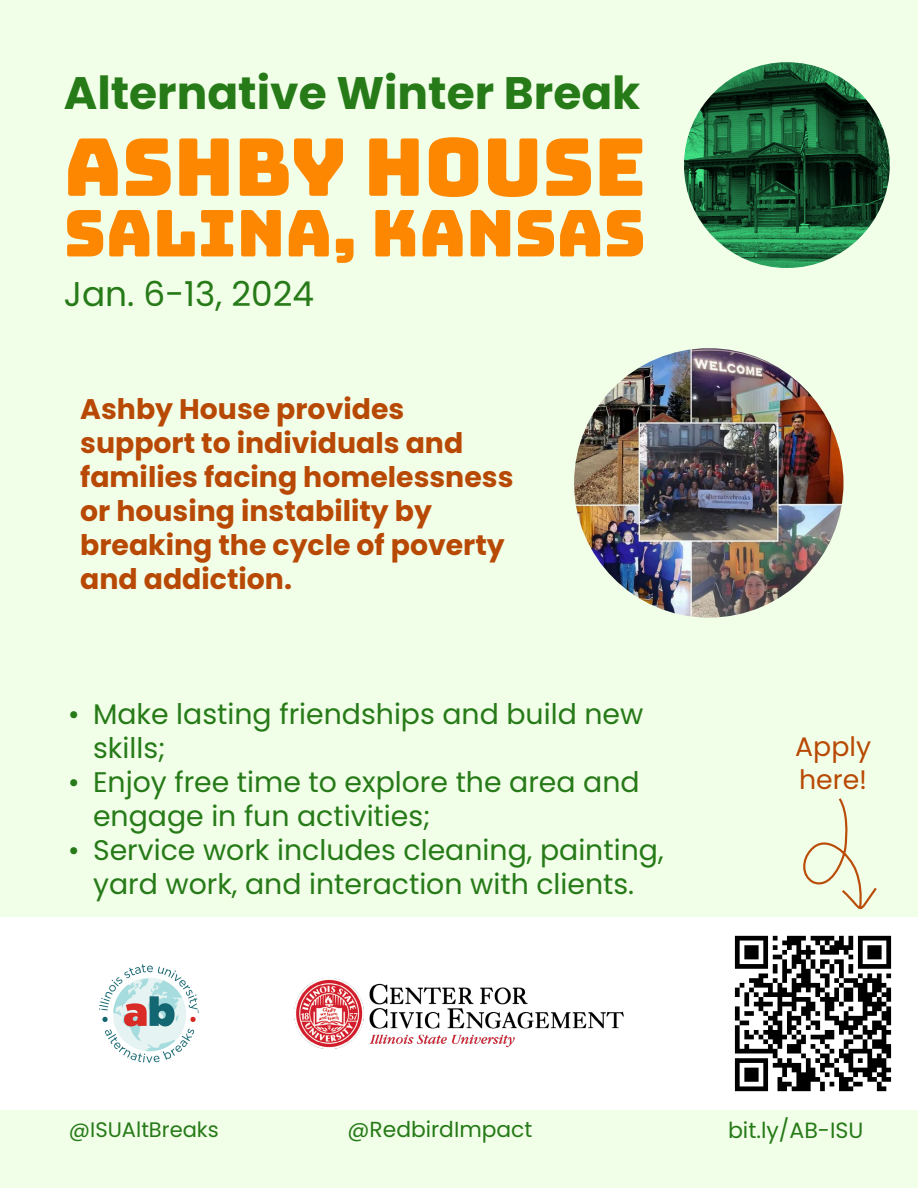
<style>
.page{position:relative;width:918px;height:1188px;background:#f2ffe8}
.page>*{position:absolute;margin:0;border:0;box-sizing:border-box;transform-origin:0 0}
.t1{font:79.65px "Bungee";color:#fd8700}
.t2{font:64.5px "Bungee";color:#fd8700}
.t3{font:700 45.45px "Poppins";color:#267a18}
.t4{font:34.35px "Poppins";color:#267a18}
.t5{font:28.35px/34px "Poppins";color:#267a18}
.t6{font:700 28.35px/34px "Poppins";color:#b84904}
.t7{font:26.7px/32.1px "Poppins";color:#b84904}
.t8{font:22.05px "Poppins";color:#267a18}
.t9{font:21.75px "Poppins";color:#267a18}
.t10{font:21px "Poppins";color:#267a18}
.s1{font-family:"Times New Roman"}
</style>
<div class="page">
<div style="left:0;top:918px;width:918px;height:192px;background:#fff"></div>
<img style="left:294px;top:979px;width:330px;height:69px">
<img style="left:734px;top:935px;width:158px;height:157px">
<img style="left:99px;top:964px;width:100px;height:99px">
<svg style="left:803px;top:798px;width:74px;height:112px"></svg>
<img style="left:684px;top:62px;width:206px;height:206px;border-radius:103px">
<img style="left:574px;top:348px;width:270px;height:270px;border-radius:135px">
<h3 class="t3" style="left:64px;top:67px;width:578px">Alternative Winter Break</h3>
<h1 class="t1" style="left:64px;top:122px;width:584px">ASHBY HOUSE</h1>
<h2 class="t2" style="left:64px;top:196px;width:583px">SALINA, KANSAS</h2>
<p class="t4" style="left:64px;top:274px;width:252px">Jan. 6-13, 2024</p>
<p class="t6" style="left:80px;top:393px;width:435px">Ashby House provides support to individuals and families facing homelessness or housing instability by breaking the cycle of poverty and addiction.</p>
<p class="t5" style="left:93px;top:698px;width:552px;text-indent:-24px"><span class="s1">•</span> Make lasting friendships and build new skills;</p>
<p class="t5" style="left:93px;top:766px;width:548px;text-indent:-24px"><span class="s1">•</span> Enjoy free time to explore the area and engage in fun activities;</p>
<p class="t5" style="left:69px;top:834px;width:596px;text-align:center"><span class="s1">•</span> Service work includes cleaning, painting, yard work, and interaction with clients.</p>
<p class="t7" style="left:795px;top:731px;width:77px">Apply here!</p>
<p class="t10" style="left:69px;top:1118px;width:151px">@ISUAltBreaks</p>
<p class="t9" style="left:348px;top:1117px;width:186px">@RedbirdImpact</p>
<p class="t8" style="left:728px;top:1117px;width:137px">bit.ly/AB-ISU</p>
</div>
